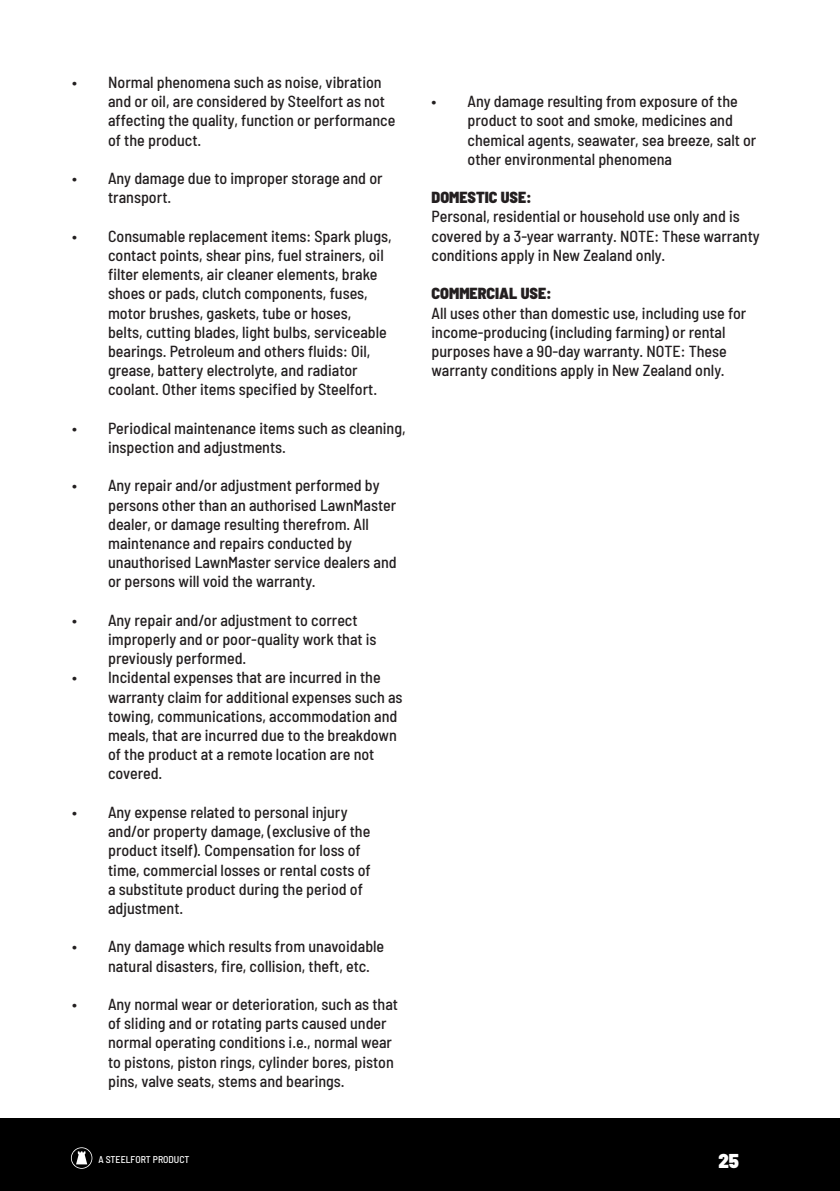
<style>
.page{position:relative;width:840px;height:1191px;background:#fff}
.page>*{position:absolute;margin:0;border:0;box-sizing:border-box;transform-origin:0 0}
.t1{font:900 semi-condensed 20px "Barlow";color:#fff}
.t2{font:500 semi-condensed 16px/19.2px "Barlow";color:#231f20}
.t3{font:900 semi-condensed 16px "Barlow";color:#231f20}
.t4{font:500 semi-condensed 9.8px "Barlow";color:#fff}
</style>
<div class="page">
<div style="left:0;top:1119px;width:839px;height:72px;background:#000"></div>
<svg style="left:71px;top:1147px;width:21px;height:21px"></svg>
<p class="t2" style="left:108px;top:71px;width:288px;text-indent:-36px">• Normal phenomena such as noise, vibration and or oil, are considered by Steelfort as not affecting the quality, function or performance of the product.</p>
<p class="t2" style="left:108px;top:167px;width:276px;text-indent:-36px">• Any damage due to improper storage and or transport.</p>
<p class="t2" style="left:108px;top:225px;width:285px;text-indent:-36px">• Consumable replacement items: Spark plugs, contact points, shear pins, fuel strainers, oil filter elements, air cleaner elements, brake shoes or pads, clutch components, fuses, motor brushes, gaskets, tube or hoses,<br>belts, cutting blades, light bulbs, serviceable bearings. Petroleum and others fluids: Oil, grease, battery electrolyte, and radiator coolant. Other items specified by Steelfort.</p>
<p class="t2" style="left:108px;top:417px;width:299px;text-indent:-36px">• Periodical maintenance items such as cleaning, inspection and adjustments.</p>
<p class="t2" style="left:108px;top:475px;width:290px;text-indent:-36px">• Any repair and/or adjustment performed by persons other than an authorised LawnMaster dealer, or damage resulting therefrom. All maintenance and repairs conducted by unauthorised LawnMaster service dealers and or persons will void the warranty.</p>
<p class="t2" style="left:108px;top:609px;width:270px;text-indent:-36px">• Any repair and/or adjustment to correct improperly and or poor-quality work that is previously performed.</p>
<p class="t2" style="left:108px;top:667px;width:296px;text-indent:-36px">• Incidental expenses that are incurred in the warranty claim for additional expenses such as towing, communications, accommodation and meals, that are incurred due to the breakdown of the product at a remote location are not covered.</p>
<p class="t2" style="left:108px;top:801px;width:264px;text-indent:-36px">• Any expense related to personal injury and/or property damage, (exclusive of the product itself). Compensation for loss of time, commercial losses or rental costs of a substitute product during the period of adjustment.</p>
<p class="t2" style="left:108px;top:935px;width:277px;text-indent:-36px">• Any damage which results from unavoidable natural disasters, fire, collision, theft, etc.</p>
<p class="t2" style="left:108px;top:993px;width:291px;text-indent:-36px">• Any normal wear or deterioration, such as that of sliding and or rotating parts caused under normal operating conditions i.e., normal wear to pistons, piston rings, cylinder bores, piston pins, valve seats, stems and bearings.</p>
<p class="t2" style="left:467px;top:91px;width:290px;text-indent:-36px">• Any damage resulting from exposure of the product to soot and smoke, medicines and chemical agents, seawater, sea breeze, salt or other environmental phenomena</p>
<p class="t3" style="left:431px;top:186px;width:102px">DOMESTIC USE:</p>
<p class="t2" style="left:431px;top:206px;width:329px">Personal, residential or household use only and is covered by a 3-year warranty. NOTE: These warranty conditions apply in New Zealand only.</p>
<p class="t3" style="left:431px;top:282px;width:122px">COMMERCIAL USE:</p>
<p class="t2" style="left:431px;top:302px;width:316px">All uses other than domestic use, including use for income-producing (including farming) or rental purposes have a 90-day warranty. NOTE: These warranty conditions apply in New Zealand only.</p>
<p class="t4" style="left:98px;top:1152px;width:92px">A STEELFORT PRODUCT</p>
<p class="t1" style="left:718px;top:1145px;width:22px">25</p>
</div>
